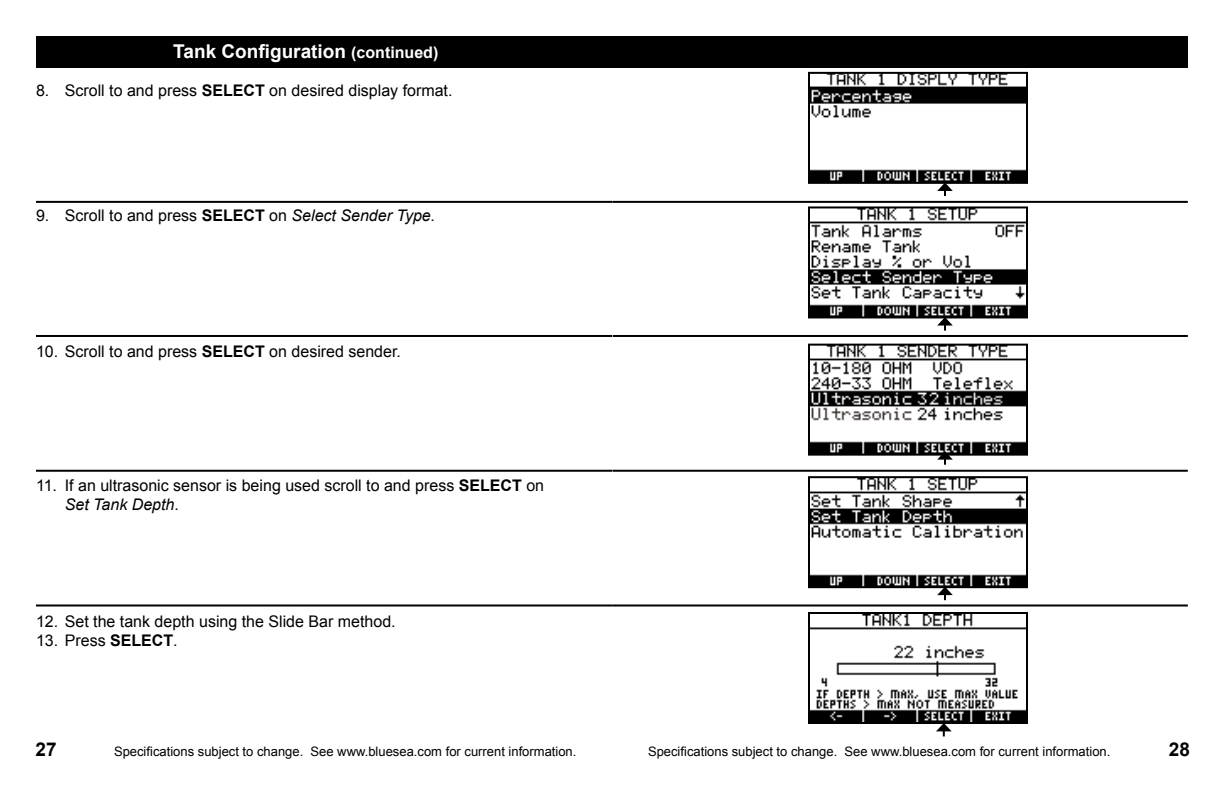
<style>
.page{position:relative;width:1224px;height:792px;background:#fff}
.page>*{position:absolute;margin:0;border:0;box-sizing:border-box;transform-origin:0 0}
.t1{font:700 19px "Arial";color:#fff}
.t2{font:700 19px "Arial";color:#000}
.t3{font:16px/19.2px "Arial";color:#000}
.t4{font:13px "Arial";color:#000}
.s1{font-size:16px}
.s2{font-weight:700}
.s3{font-style:italic}
</style>
<div class="page">
<div style="left:612px;top:36px;width:576px;height:31px;background:#000"></div>
<svg style="left:808px;top:71px;width:220px;height:125px"></svg>
<svg style="left:808px;top:206px;width:220px;height:125px"></svg>
<svg style="left:808px;top:343px;width:220px;height:122px"></svg>
<svg style="left:808px;top:476px;width:220px;height:124px"></svg>
<svg style="left:808px;top:612px;width:220px;height:124px"></svg>
<hr style="left:612px;top:470px;width:576px;height:2px;background:#000">
<hr style="left:613px;top:335px;width:575px;height:2px;background:#000">
<hr style="left:612px;top:201px;width:576px;height:2px;background:#000">
<hr style="left:612px;top:604px;width:576px;height:2px;background:#000">
<div style="left:36px;top:36px;width:576px;height:31px;background:#000"></div>
<hr style="left:36px;top:470px;width:576px;height:2px;background:#000">
<hr style="left:36px;top:335px;width:576px;height:2px;background:#000">
<hr style="left:36px;top:201px;width:576px;height:2px;background:#000">
<hr style="left:36px;top:604px;width:576px;height:2px;background:#000">
<p class="t1" style="left:173px;top:40px;width:267px">Tank Configuration <span class="s1">(continued)</span></p>
<p class="t3" style="left:36px;top:81px;width:418px">8. Scroll to and press <span class="s2">SELECT</span> on desired display format.</p>
<p class="t3" style="left:36px;top:206px;width:401px">9. Scroll to and press <span class="s2">SELECT</span> on <span class="s3">Select Sender Type.</span></p>
<p class="t3" style="left:36px;top:342px;width:366px">10. Scroll to and press <span class="s2">SELECT</span> on desired sender.</p>
<p class="t3" style="left:65px;top:476px;width:481px;text-indent:-29px">11. If an ultrasonic sensor is being used scroll to and press <span class="s2">SELECT</span> on<br><span class="s3">Set Tank Depth</span>.</p>
<p class="t3" style="left:36px;top:612px;width:361px">12. Set the tank depth using the Slide Bar method.</p>
<p class="t3" style="left:36px;top:631px;width:143px">13. Press <span class="s2">SELECT</span>.</p>
<p class="t2" style="left:36px;top:739px;width:23px">27</p>
<p class="t4" style="left:648px;top:744px;width:464px">Specifications subject to change. See www.bluesea.com for current information.</p>
<p class="t2" style="left:1169px;top:739px;width:23px">28</p>
<p class="t4" style="left:114px;top:744px;width:464px">Specifications subject to change. See www.bluesea.com for current information.</p>
</div>
